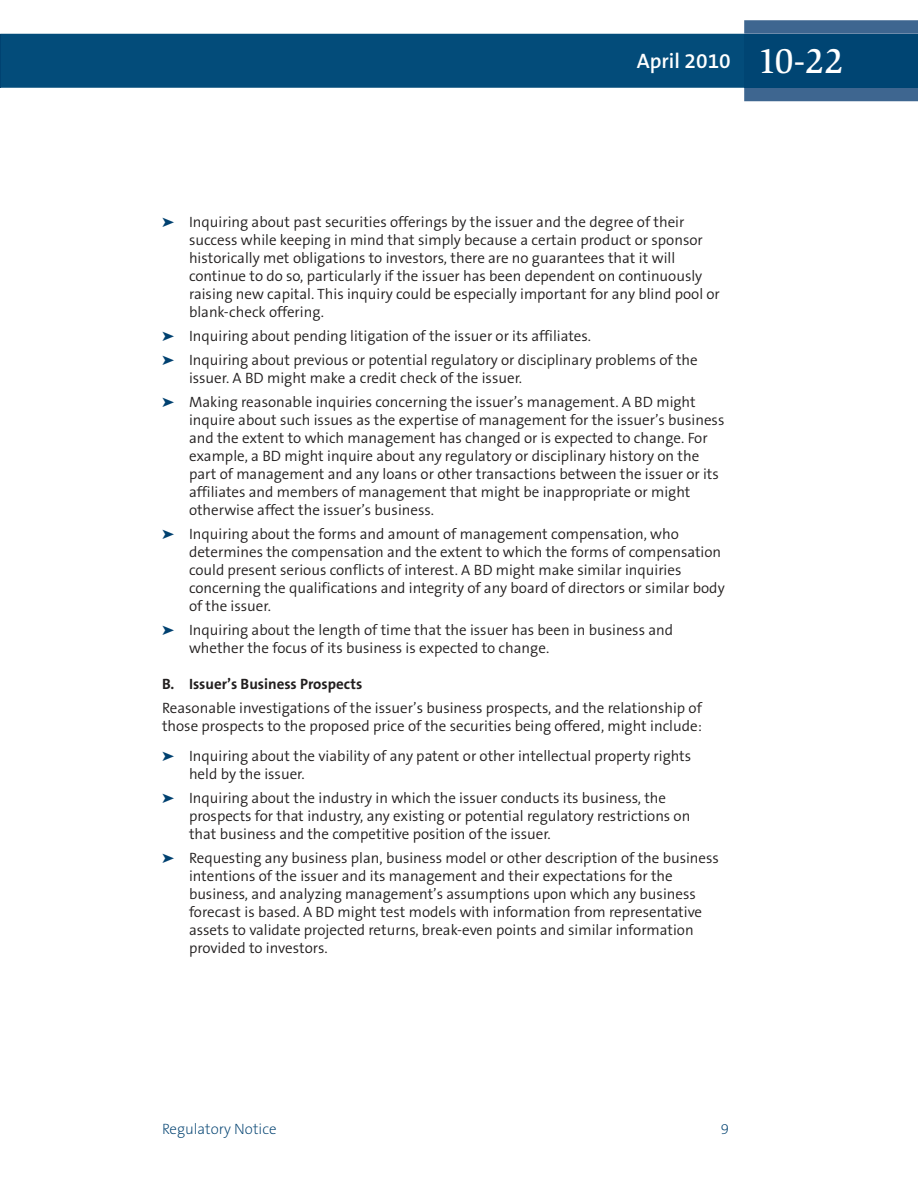
<style>
.page{position:relative;width:918px;height:1188px;background:#fff}
.page>*{position:absolute;margin:0;border:0;box-sizing:border-box;transform-origin:0 0}
.t1{font:600 21px "The Sans B6";color:#fff}
.t2{font:300 15px/18px "The Sans B4";color:#221f1f}
.t3{font:700 15px "The Sans B7";color:#221f1f}
.t4{font:200 15px "The Sans B2";color:#004170}
.s1{font-family:"Slimbach LT";font-weight:500;font-size:36px}
.s2{color:#004170}
</style>
<div class="page">
<div style="left:1px;top:34px;width:743px;height:54px;background:#034c7a"></div>
<svg style="left:744px;top:20px;width:174px;height:81px;background:#416892"></svg>
<div style="left:744px;top:34px;width:174px;height:54px;background:#004573"></div>
<hr style="left:0;top:34px;width:1px;height:54px;background:#004271">
<h1 class="t1" style="left:637px;top:52px;width:208px">April 2010 <span class="s1">10-22</span></h1>
<p class="t2" style="left:189px;top:214px;width:532px;text-indent:-27px"><span class="s2">➤</span> Inquiring about past securities offerings by the issuer and the degree of their success while keeping in mind that simply because a certain product or sponsor historically met obligations to investors, there are no guarantees that it will continue to do so, particularly if the issuer has been dependent on continuously raising new capital. This inquiry could be especially important for any blind pool or blank-check offering.</p>
<p class="t2" style="left:162px;top:325px;width:537px;line-height:24px"><span class="s2">➤</span> Inquiring about pending litigation of the issuer or its affiliates.<br><span class="s2">➤</span> Inquiring about previous or potential regulatory or disciplinary problems of the</p>
<p class="t2" style="left:162px;top:367px;width:535px;line-height:24px;text-indent:27px">issuer. A BD might make a credit check of the issuer.<br><span class="s2">➤</span> Making reasonable inquiries concerning the issuer’s management. A BD might</p>
<p class="t2" style="left:189px;top:412px;width:537px">inquire about such issues as the expertise of management for the issuer’s business and the extent to which management has changed or is expected to change. For example, a BD might inquire about any regulatory or disciplinary history on the part of management and any loans or other transactions between the issuer or its affiliates and members of management that might be inappropriate or might otherwise affect the issuer’s business.</p>
<p class="t2" style="left:189px;top:526px;width:537px;text-indent:-27px"><span class="s2">➤</span> Inquiring about the forms and amount of management compensation, who determines the compensation and the extent to which the forms of compensation could present serious conflicts of interest. A BD might make similar inquiries concerning the qualifications and integrity of any board of directors or similar body of the issuer.</p>
<p class="t2" style="left:189px;top:622px;width:486px;text-indent:-27px"><span class="s2">➤</span> Inquiring about the length of time that the issuer has been in business and whether the focus of its business is expected to change.</p>
<p class="t3" style="left:162px;top:678px;width:202px">B. Issuer’s Business Prospects</p>
<p class="t2" style="left:162px;top:700px;width:541px">Reasonable investigations of the issuer’s business prospects, and the relationship of those prospects to the proposed price of the securities being offered, might include:</p>
<p class="t2" style="left:189px;top:748px;width:504px;text-indent:-27px"><span class="s2">➤</span> Inquiring about the viability of any patent or other intellectual property rights held by the issuer.</p>
<p class="t2" style="left:189px;top:790px;width:503px;text-indent:-27px"><span class="s2">➤</span> Inquiring about the industry in which the issuer conducts its business, the prospects for that industry, any existing or potential regulatory restrictions on that business and the competitive position of the issuer.</p>
<p class="t2" style="left:189px;top:850px;width:532px;text-indent:-27px"><span class="s2">➤</span> Requesting any business plan, business model or other description of the business intentions of the issuer and its management and their expectations for the business, and analyzing management’s assumptions upon which any business forecast is based. A BD might test models with information from representative assets to validate projected returns, break-even points and similar information provided to investors.</p>
<p class="t4" style="left:162px;top:1123px;width:116px">Regulatory Notice</p>
<p class="t4" style="left:721px;top:1123px;width:10px">9</p>
</div>
